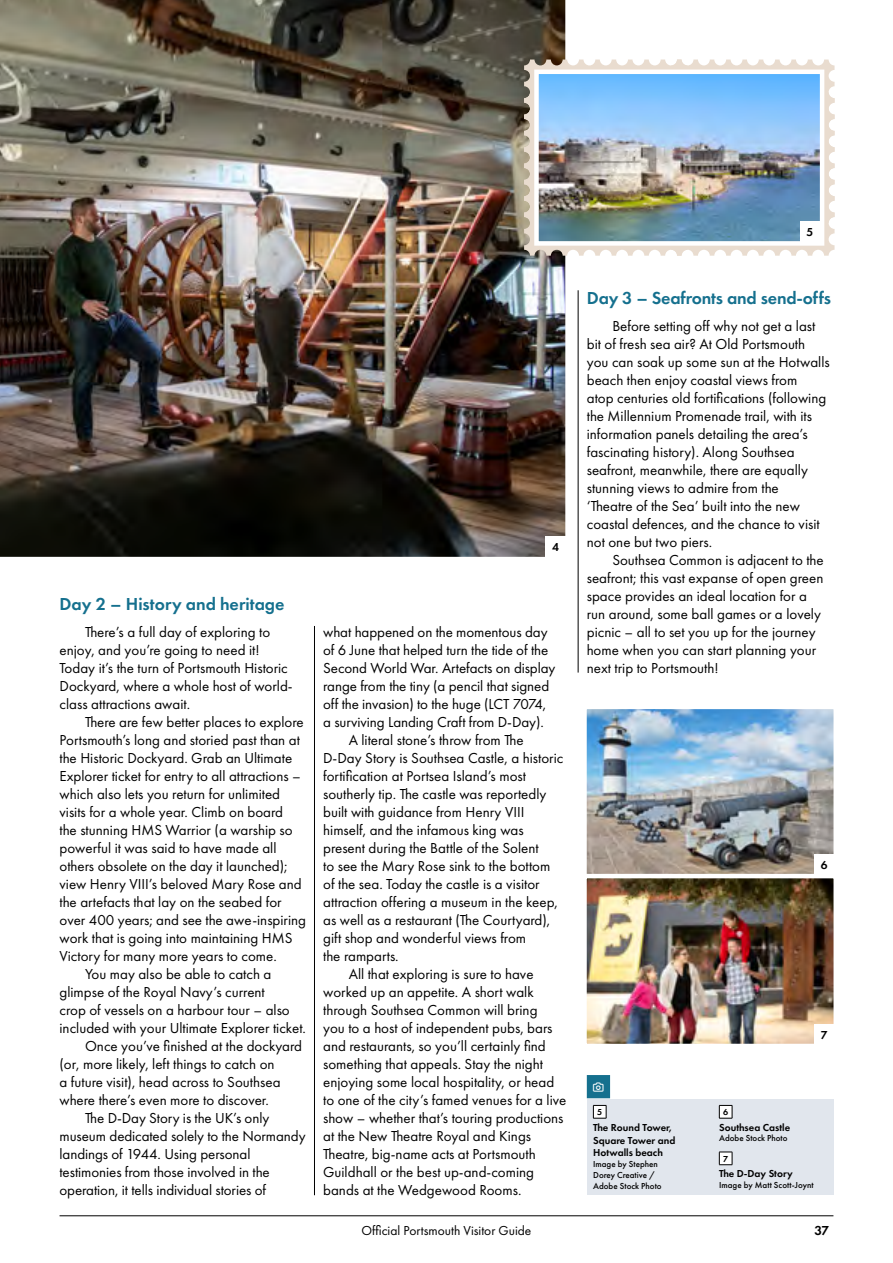
<style>
.page{position:relative;width:893px;height:1263px;background:#fff}
.page>*{position:absolute;margin:0;border:0;box-sizing:border-box;transform-origin:0 0}
.t1{font:600 18px "Futura PT";color:#15708e}
.t2{font:15px/18px "Futura PT";color:#000}
.t3{font:13.5px "Futura PT";color:#000}
.t4{font:600 13.5px "Futura PT";color:#000}
.t5{font:600 12px "Futura PT";color:#000}
.t6{font:600 10.5px/12.5px "Futura PT";color:#000}
.t7{font:500 9px/10.9px "Futura PT";color:#000}
.t8{font:600 9px "Futura PT";color:#000}
</style>
<div class="page">
<img style="left:0;top:0;width:567px;height:557px">
<img style="left:587px;top:710px;width:246px;height:164px">
<div style="left:582px;top:705px;width:256px;height:174px;border:4px solid #fff"></div>
<img style="left:587px;top:879px;width:246px;height:164px">
<div style="left:582px;top:874px;width:256px;height:174px;border:4px solid #fff"></div>
<div style="left:545px;top:536px;width:21px;height:21px;background:#fff"></div>
<div style="left:814px;top:854px;width:20px;height:20px;background:#fff"></div>
<div style="left:814px;top:1024px;width:20px;height:20px;background:#fff"></div>
<svg style="left:524px;top:60px;width:310px;height:196px"></svg>
<img style="left:539px;top:75px;width:280px;height:166px">
<div style="left:534px;top:70px;width:290px;height:176px;border:4px solid #fff"></div>
<div style="left:800px;top:221px;width:20px;height:20px;background:#fff"></div>
<div style="left:587px;top:1075px;width:246px;height:120px;background:#e1e6ed"></div>
<div style="left:587px;top:1075px;width:246px;height:23px;background:#fff"></div>
<div style="left:587px;top:1075px;width:23px;height:23px;background:#15708e"></div>
<svg style="left:593px;top:1105px;width:14px;height:14px"></svg>
<svg style="left:719px;top:1105px;width:14px;height:14px"></svg>
<svg style="left:719px;top:1152px;width:14px;height:13px"></svg>
<hr style="left:314px;top:626px;width:1px;height:569px;background:#000">
<hr style="left:578px;top:290px;width:1px;height:382px;background:#000">
<hr style="left:60px;top:1215px;width:773px;height:1px;background:#000">
<p class="t5" style="left:807px;top:224px;width:8px">5</p>
<h3 class="t1" style="left:60px;top:593px;width:226px">Day 2 – History and heritage</h3>
<p class="t2" style="left:60px;top:623px;width:235px;text-indent:26px">There’s a full day of exploring to enjoy, and you’re going to need it!<br>Today it’s the turn of Portsmouth Historic Dockyard, where a whole host of world&shy;class attractions await.</p>
<p class="t2" style="left:60px;top:713px;width:248px;text-indent:26px">There are few better places to explore Portsmouth’s long and storied past than at the Historic Dockyard. Grab an Ultimate Explorer ticket for entry to all attractions – which also lets you return for unlimited visits for a whole year. Climb on board<br>the stunning HMS Warrior (a warship so powerful it was said to have made all others obsolete on the day it launched); view Henry VIII’s beloved Mary Rose and the artefacts that lay on the seabed for over 400 years; and see the awe-inspiring work that is going into maintaining HMS Victory for many more years to come.</p>
<p class="t2" style="left:60px;top:965px;width:248px;text-indent:26px">You may also be able to catch a glimpse of the Royal Navy’s current<br>crop of vessels on a harbour tour – also included with your Ultimate Explorer ticket.</p>
<p class="t2" style="left:60px;top:1037px;width:244px;text-indent:26px">Once you’ve finished at the dockyard (or, more likely, left things to catch on<br>a future visit), head across to Southsea where there’s even more to discover.</p>
<p class="t2" style="left:60px;top:1109px;width:248px;text-indent:26px">The D-Day Story is the UK’s only museum dedicated solely to the Normandy landings of 1944. Using personal testimonies from those involved in the operation, it tells individual stories of</p>
<p class="t5" style="left:552px;top:540px;width:8px">4</p>
<p class="t2" style="left:323px;top:623px;width:234px">what happened on the momentous day of 6 June that helped turn the tide of the Second World War. Artefacts on display range from the tiny (a pencil that signed off the invasion) to the huge (LCT 7074, a surviving Landing Craft from D-Day).</p>
<p class="t2" style="left:323px;top:731px;width:242px;text-indent:26px">A literal stone’s throw from The D-Day Story is Southsea Castle, a historic fortification at Portsea Island’s most southerly tip. The castle was reportedly built with guidance from Henry VIII himself, and the infamous king was present during the Battle of the Solent<br>to see the Mary Rose sink to the bottom of the sea. Today the castle is a visitor attraction offering a museum in the keep, as well as a restaurant (The Courtyard), gift shop and wonderful views from<br>the ramparts.</p>
<p class="t2" style="left:323px;top:965px;width:245px;text-indent:26px">All that exploring is sure to have worked up an appetite. A short walk through Southsea Common will bring<br>you to a host of independent pubs, bars and restaurants, so you’ll certainly find something that appeals. Stay the night enjoying some local hospitality, or head to one of the city’s famed venues for a live show – whether that’s touring productions at the New Theatre Royal and Kings Theatre, big-name acts at Portsmouth Guildhall or the best up-and-coming bands at the Wedgewood Rooms.</p>
<h3 class="t1" style="left:587px;top:287px;width:246px">Day 3 – Seafronts and send-offs</h3>
<p class="t2" style="left:587px;top:316px;width:244px;text-indent:26px">Before setting off why not get a last bit of fresh sea air? At Old Portsmouth you can soak up some sun at the Hotwalls beach then enjoy coastal views from<br>atop centuries old fortifications (following the Millennium Promenade trail, with its information panels detailing the area’s fascinating history). Along Southsea seafront, meanwhile, there are equally stunning views to admire from the<br>‘Theatre of the Sea’ built into the new coastal defences, and the chance to visit not one but two piers.</p>
<p class="t2" style="left:587px;top:550px;width:238px;text-indent:26px">Southsea Common is adjacent to the seafront; this vast expanse of open green space provides an ideal location for a run around, some ball games or a lovely picnic – all to set you up for the journey home when you can start planning your next trip to Portsmouth!</p>
<p class="t5" style="left:821px;top:857px;width:8px">6</p>
<p class="t8" style="left:597px;top:1106px;width:7px">5</p>
<p class="t6" style="left:593px;top:1121px;width:84px">The Round Tower,<br>Square Tower and<br>Hotwalls beach</p>
<p class="t7" style="left:593px;top:1158px;width:70px">Image by Stephen<br>Dorey Creative /<br>Adobe Stock Photo</p>
<p class="t5" style="left:821px;top:1027px;width:8px">7</p>
<p class="t8" style="left:723px;top:1106px;width:7px">6</p>
<p class="t6" style="left:719px;top:1121px;width:73px">Southsea Castle</p>
<p class="t7" style="left:719px;top:1133px;width:70px">Adobe Stock Photo</p>
<p class="t8" style="left:723px;top:1153px;width:7px">7</p>
<p class="t6" style="left:719px;top:1167px;width:75px">The D-Day Story</p>
<p class="t7" style="left:719px;top:1179px;width:96px">Image by Matt Scott-Joynt</p>
<p class="t3" style="left:362px;top:1222px;width:171px">Official Portsmouth Visitor Guide</p>
<p class="t4" style="left:815px;top:1221px;width:16px">37</p>
</div>
